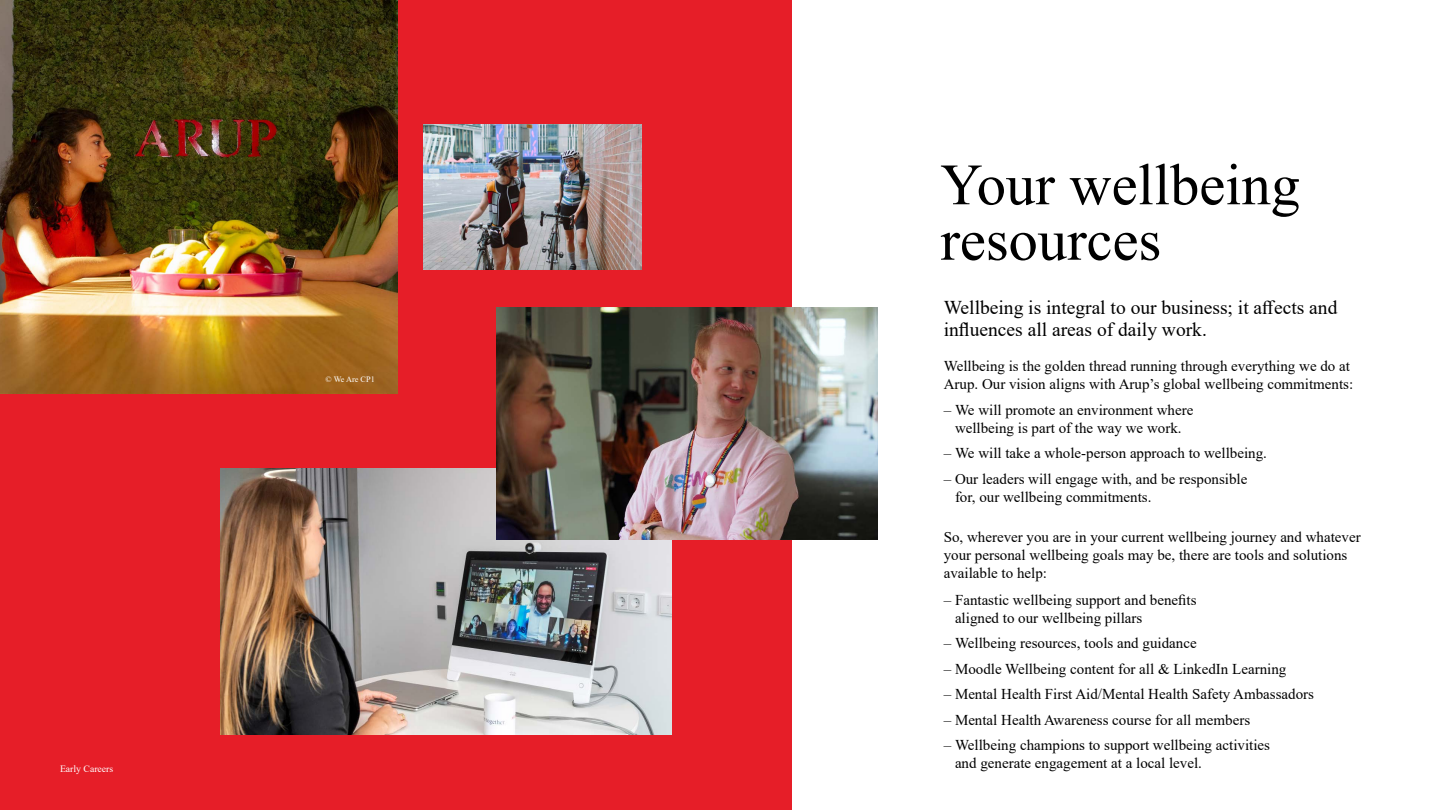
<style>
.page{position:relative;width:1440px;height:810px;background:#fff}
.page>*{position:absolute;margin:0;border:0;box-sizing:border-box;transform-origin:0 0}
.t1{font:58.5px/55.4px "Times New Roman";color:#000}
.t2{font:19.5px/22.5px "Times New Roman";color:#000}
.t3{font:15px/18px "Times New Roman";color:#000}
.t4{font:9.75px "Times New Roman";color:#fff}
.t5{font:8.25px "Times New Roman";color:#fff}
</style>
<div class="page">
<div style="left:0;top:0;width:792px;height:810px;background:#e61e28"></div>
<img style="left:0;top:0;width:397px;height:394px">
<img style="left:220px;top:468px;width:452px;height:266px">
<img style="left:496px;top:308px;width:381px;height:231px">
<img style="left:423px;top:124px;width:218px;height:145px">
<p class="t4" style="left:60px;top:762px;width:55px">Early Careers</p>
<p class="t5" style="left:326px;top:374px;width:51px">© We Are CP1</p>
<h1 class="t1" style="left:940px;top:155px;width:361px">Your wellbeing resources</h1>
<h2 class="t2" style="left:944px;top:295px;width:395px">Wellbeing is integral to our business; it affects and influences all areas of daily work.</h2>
<p class="t3" style="left:944px;top:356px;width:411px">Wellbeing is the golden thread running through everything we do at<br>Arup. Our vision aligns with Arup’s global wellbeing commitments:</p>
<p class="t3" style="left:944px;top:400px;width:251px;text-align:center">– We will promote an environment where wellbeing is part of the way we work.</p>
<p class="t3" style="left:944px;top:444px;width:325px">– We will take a whole-person approach to wellbeing.</p>
<p class="t3" style="left:955px;top:469px;width:294px;text-indent:-11px">– Our leaders will engage with, and be responsible for, our wellbeing commitments.</p>
<p class="t3" style="left:944px;top:528px;width:418px">So, wherever you are in your current wellbeing journey and whatever your personal wellbeing goals may be, there are tools and solutions available to help:</p>
<p class="t3" style="left:955px;top:590px;width:243px;text-indent:-11px">– Fantastic wellbeing support and benefits aligned to our wellbeing pillars</p>
<p class="t3" style="left:944px;top:634px;width:254px">– Wellbeing resources, tools and guidance</p>
<p class="t3" style="left:944px;top:659px;width:344px">– Moodle Wellbeing content for all &amp; LinkedIn Learning</p>
<p class="t3" style="left:944px;top:685px;width:372px">– Mental Health First Aid/Mental Health Safety Ambassadors</p>
<p class="t3" style="left:944px;top:710px;width:308px">– Mental Health Awareness course for all members</p>
<p class="t3" style="left:955px;top:736px;width:317px;text-indent:-11px">– Wellbeing champions to support wellbeing activities and generate engagement at a local level.</p>
</div>
